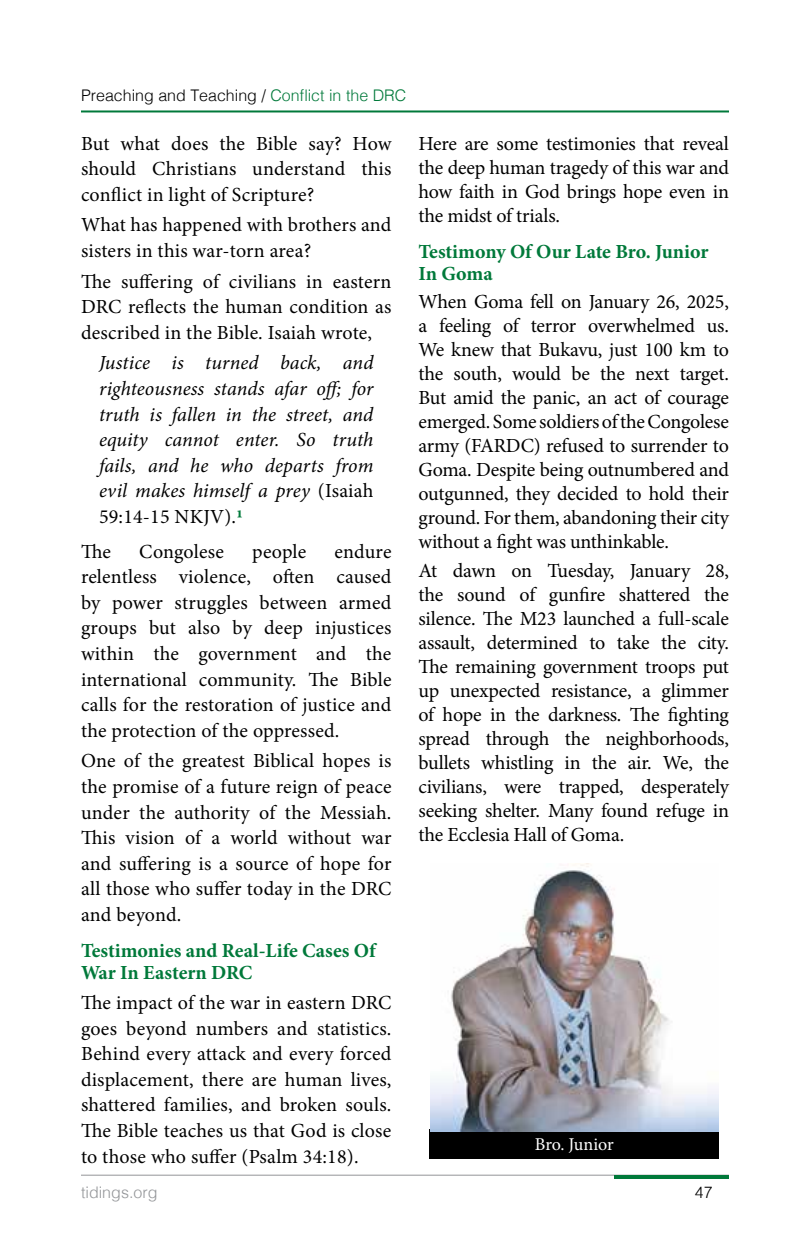
<style>
.page{position:relative;width:810px;height:1260px;background:#fff}
.page>*{position:absolute;margin:0;border:0;box-sizing:border-box;transform-origin:0 0}
.t1{font:20px/25.6px "Minion Pro";color:#000;text-align:justify}
.t2{font:italic 20px/25.6px "Minion Pro";letter-spacing:.005em;color:#000;text-align:justify}
.t3{font:700 20px/22px "Minion Pro";color:#00793a}
.t4{font:18px "Minion Pro";letter-spacing:-.01em;color:#fff}
.t5{font:300 16px "Helvetica";color:#000}
.t6{font:300 16px "Helvetica";color:#939598}
.s1{color:#00793a}
.s2{font-style:normal}
.s3{font-weight:700;font-style:normal;color:#00793a}
</style>
<div class="page">
<hr style="left:81px;top:110px;width:648px;height:2px;background:#00793a">
<div style="left:429px;top:1129px;width:289px;height:30px;background:#000"></div>
<img style="left:430px;top:863px;width:288px;height:268px">
<hr style="left:81px;top:1175px;width:648px;height:1px;background:#939598">
<hr style="left:615px;top:1175px;width:114px;height:4px;background:#00793a">
<p class="t5" style="left:81px;top:82px;width:327px">Preaching and Teaching / <span class="s1">Conflict in the DRC</span></p>
<p class="t1" style="left:81px;top:130px;width:312px">But what does the Bible say? How should Christians understand this conflict in light of Scripture?</p>
<p class="t1" style="left:81px;top:212px;width:312px">What has happened with brothers and sisters in this war-torn area?</p>
<p class="t1" style="left:81px;top:269px;width:312px">The suffering of civilians in eastern DRC reflects the human condition as described in the Bible. Isaiah wrote,</p>
<p class="t2" style="left:99px;top:350px;width:276px">Justice is turned back, and righteousness stands afar off; for truth is fallen in the street, and equity cannot enter. So truth fails, and he who departs from evil makes himself a prey <span class="s2">(Isaiah 59:14-15 NKJV).</span><span class="s3">1</span></p>
<p class="t1" style="left:81px;top:539px;width:32px">The</p>
<p class="t1" style="left:139px;top:539px;width:86px">Congolese</p>
<p class="t1" style="left:252px;top:539px;width:56px">people</p>
<p class="t1" style="left:81px;top:539px;width:312px;text-indent:254px">endure relentless violence, often caused by power struggles between armed groups but also by deep injustices within the government and the international community. The Bible calls for the restoration of justice and the protection of the oppressed.</p>
<p class="t1" style="left:81px;top:748px;width:312px">One of the greatest Biblical hopes is the promise of a future reign of peace under the authority of the Messiah.<br>This vision of a world without war and suffering is a source of hope for all those who suffer today in the DRC and beyond.</p>
<p class="t3" style="left:81px;top:939px;width:296px">Testimonies and Real-Life Cases Of<br>War In Eastern DRC</p>
<p class="t1" style="left:81px;top:990px;width:312px">The impact of the war in eastern DRC goes beyond numbers and statistics.<br>Behind every attack and every forced displacement, there are human lives, shattered families, and broken souls.<br>The Bible teaches us that God is close to those who suffer (Psalm 34:18).</p>
<p class="t1" style="left:418px;top:131px;width:312px;line-height:24px">Here are some testimonies that reveal the deep human tragedy of this war and how faith in God brings hope even in the midst of trials.</p>
<p class="t3" style="left:418px;top:240px;width:292px">Testimony Of Our Late Bro. Junior<br>In Goma</p>
<p class="t1" style="left:418px;top:290px;width:312px;line-height:24px">When Goma fell on January 26, 2025, a feeling of terror overwhelmed us.<br>We knew that Bukavu, just 100 km to the south, would be the next target.<br>But amid the panic, an act of courage emerged. Some soldiers of the Congolese army (FARDC) refused to surrender to Goma. Despite being outnumbered and outgunned, they decided to hold their ground. For them, abandoning their city without a fight was unthinkable.</p>
<p class="t1" style="left:418px;top:559px;width:312px;line-height:24px">At dawn on Tuesday, January 28, the sound of gunfire shattered the silence. The M23 launched a full-scale assault, determined to take the city.<br>The remaining government troops put up unexpected resistance, a glimmer of hope in the darkness. The fighting spread through the neighborhoods, bullets whistling in the air. We, the civilians, were trapped, desperately seeking shelter. Many found refuge in the Ecclesia Hall of Goma.</p>
<p class="t4" style="left:535px;top:1132px;width:80px">Bro. Junior</p>
<p class="t6" style="left:81px;top:1179px;width:78px">tidings.org</p>
<p class="t5" style="left:695px;top:1179px;width:19px">47</p>
</div>
